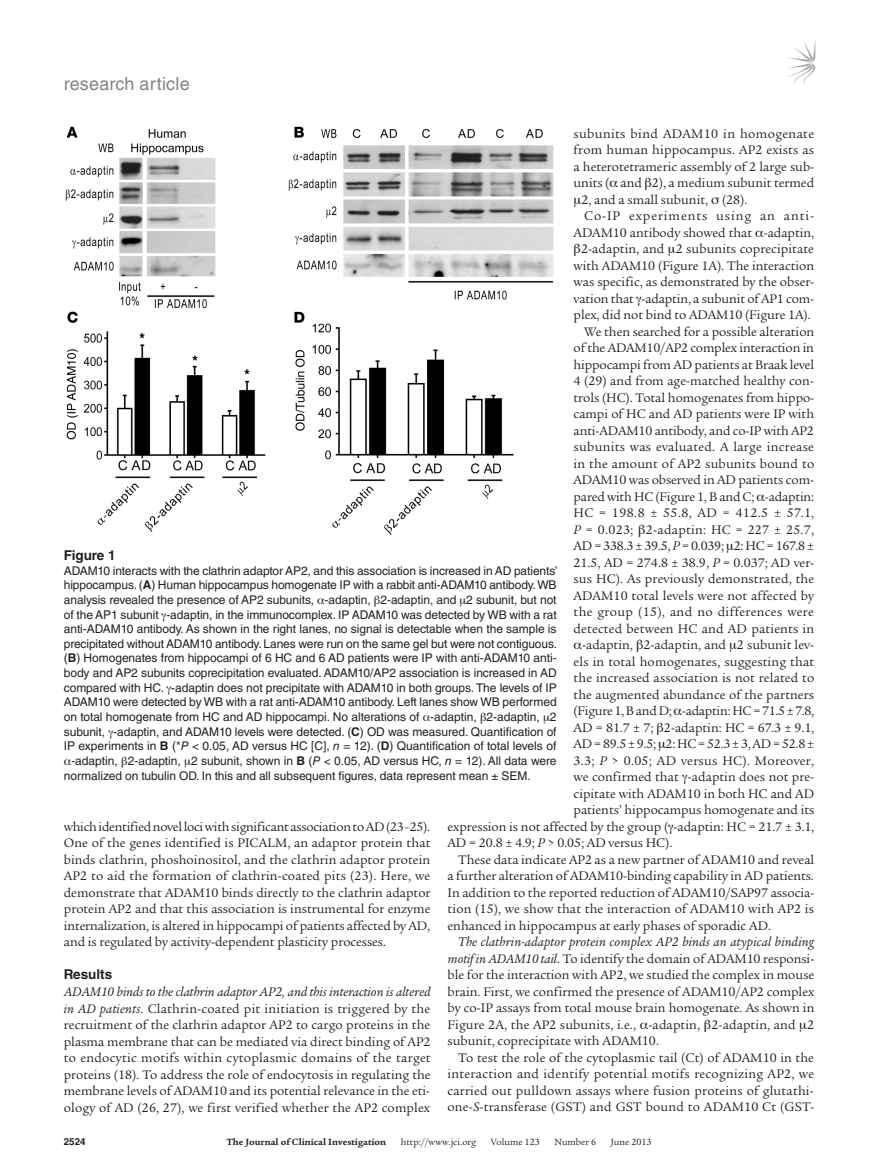
<style>
.page{position:relative;width:878px;height:1175px;background:#fff}
.page>*{position:absolute;margin:0;border:0;box-sizing:border-box;transform-origin:0 0}
.t1{font:18px "Helvetica LT Std";letter-spacing:.01em;color:#808285}
.t2{font:13.5px/16.5px "Legacy Serif Std";color:#231f20;text-align:justify}
.t3{font:13.5px "Legacy Serif Std";letter-spacing:.02em;color:#231f20}
.t4{font:13.5px "Legacy Serif Std";letter-spacing:.025em;color:#231f20}
.t5{font:13.5px "Legacy Serif Std";letter-spacing:-.02em;color:#231f20}
.t6{font:13.5px "Legacy Serif Std";letter-spacing:.07em;color:#231f20}
.t7{font:13.5px "Legacy Serif Std";letter-spacing:.03em;color:#231f20}
.t8{font:700 13.5px "Helvetica LT Std";color:#231f20}
.t9{font:12px "Helvetica LT Std";letter-spacing:-.005em;color:#231f20}
.t10{font:9.75px "Legacy Serif Std";color:#231f20}
.t11{font:700 9.75px "Legacy Serif Std";color:#231f20}
.t12{font:700 9.75px "Helvetica LT Std";color:#231f20}
.s1{font-style:italic}
.s2{font-weight:700}
</style>
<div class="page">
<svg style="left:789px;top:42px;width:26px;height:43px"></svg>
<img style="left:65px;top:126px;width:489px;height:409px">
<h1 class="t1" style="left:64px;top:73px;width:127px">research article</h1>
<p class="t4" style="left:573px;top:126px;width:242px">subunits bind ADAM10 in homogenate</p>
<p class="t2" style="left:573px;top:142px;width:242px">from human hippocampus. AP2 exists as</p>
<p class="t2" style="left:573px;top:158px;width:242px">a heterotetrameric assembly of 2 large sub-</p>
<p class="t2" style="left:573px;top:175px;width:242px">units ( and 2), a medium subunit termed</p>
<p class="t2" style="left:581px;top:191px;width:168px">2, and a small subunit, (28).</p>
<p class="t6" style="left:584px;top:208px;width:231px">Co-IP experiments using an anti-</p>
<p class="t2" style="left:573px;top:224px;width:242px">ADAM10 antibody showed that -adaptin,</p>
<p class="t2" style="left:581px;top:241px;width:234px">2-adaptin, and 2 subunits coprecipitate</p>
<p class="t2" style="left:573px;top:257px;width:242px">with ADAM10 (Figure 1A). The interaction</p>
<p class="t2" style="left:573px;top:274px;width:242px">was specific, as demonstrated by the obser-</p>
<p class="t2" style="left:573px;top:290px;width:242px">vation that -adaptin, a subunit of AP1 com-</p>
<p class="t2" style="left:573px;top:307px;width:238px">plex, did not bind to ADAM10 (Figure 1A).</p>
<p class="t2" style="left:584px;top:323px;width:231px">We then searched for a possible alteration</p>
<p class="t2" style="left:573px;top:340px;width:242px">of the ADAM10/AP2 complex interaction in</p>
<p class="t2" style="left:573px;top:356px;width:242px">hippocampi from AD patients at Braak level</p>
<p class="t2" style="left:573px;top:373px;width:242px">4 (29) and from age-matched healthy con-</p>
<p class="t2" style="left:573px;top:389px;width:242px">trols (HC). Total homogenates from hippo-</p>
<p class="t2" style="left:573px;top:406px;width:242px">campi of HC and AD patients were IP with</p>
<p class="t2" style="left:573px;top:422px;width:242px">anti-ADAM10 antibody, and co-IP with AP2</p>
<p class="t3" style="left:573px;top:439px;width:242px">subunits was evaluated. A large increase</p>
<p class="t2" style="left:573px;top:455px;width:242px">in the amount of AP2 subunits bound to</p>
<p class="t2" style="left:573px;top:472px;width:242px">ADAM10 was observed in AD patients com-</p>
<p class="t2" style="left:573px;top:488px;width:242px">pared with HC (Figure 1, B and C; -adaptin:</p>
<p class="t7" style="left:573px;top:505px;width:242px">HC = 198.8 ± 55.8, AD = 412.5 ± 57.1,</p>
<p class="t3" style="left:573px;top:522px;width:242px"><span class="s1">P</span> = 0.023; 2-adaptin: HC = 227 ± 25.7,</p>
<p class="t2" style="left:573px;top:538px;width:242px">AD = 338.3 ± 39.5, <span class="s1">P</span> = 0.039; 2: HC = 167.8 ±</p>
<p class="t2" style="left:573px;top:554px;width:242px">21.5, AD = 274.8 ± 38.9, <span class="s1">P</span> = 0.037; AD ver-</p>
<p class="t2" style="left:573px;top:571px;width:242px">sus HC). As previously demonstrated, the</p>
<p class="t2" style="left:573px;top:587px;width:242px">ADAM10 total levels were not affected by</p>
<p class="t4" style="left:573px;top:604px;width:242px">the group (15), and no differences were</p>
<p class="t2" style="left:573px;top:620px;width:242px">detected between HC and AD patients in</p>
<p class="t2" style="left:582px;top:637px;width:233px">-adaptin, 2-adaptin, and 2 subunit lev-</p>
<p class="t2" style="left:573px;top:653px;width:242px">els in total homogenates, suggesting that</p>
<p class="t2" style="left:573px;top:670px;width:242px">the increased association is not related to</p>
<p class="t2" style="left:573px;top:686px;width:242px">the augmented abundance of the partners</p>
<p class="t5" style="left:573px;top:703px;width:242px">(Figure 1, B and D; -adaptin: HC = 71.5 ± 7.8,</p>
<p class="t2" style="left:573px;top:719px;width:242px">AD = 81.7 ± 7; 2-adaptin: HC = 67.3 ± 9.1,</p>
<p class="t2" style="left:573px;top:736px;width:242px">AD = 89.5 ± 9.5; 2: HC = 52.3 ± 3, AD = 52.8 ±</p>
<p class="t3" style="left:573px;top:753px;width:242px">3.3; <span class="s1">P</span> &gt; 0.05; AD versus HC). Moreover,</p>
<p class="t2" style="left:573px;top:769px;width:242px">we confirmed that -adaptin does not pre-</p>
<p class="t2" style="left:573px;top:785px;width:242px">cipitate with ADAM10 in both HC and AD</p>
<p class="t2" style="left:573px;top:802px;width:242px">patients’ hippocampus homogenate and its</p>
<p class="t2" style="left:447px;top:818px;width:368px">expression is not affected by the group ( -adaptin: HC = 21.7 ± 3.1,</p>
<p class="t2" style="left:447px;top:835px;width:226px">AD = 20.8 ± 4.9; <span class="s1">P</span> &gt; 0.05; AD versus HC).</p>
<p class="t2" style="left:458px;top:851px;width:357px">These data indicate AP2 as a new partner of ADAM10 and reveal</p>
<p class="t2" style="left:447px;top:868px;width:368px">a further alteration of ADAM10-binding capability in AD patients.</p>
<p class="t2" style="left:447px;top:884px;width:368px">In addition to the reported reduction of ADAM10/SAP97 associa-</p>
<p class="t2" style="left:447px;top:901px;width:368px">tion (15), we show that the interaction of ADAM10 with AP2 is</p>
<p class="t2" style="left:447px;top:917px;width:325px">enhanced in hippocampus at early phases of sporadic AD.</p>
<p class="t2" style="left:447px;top:934px;width:368px;text-indent:11px"><span class="s1">The clathrin-adaptor protein complex AP2 binds an atypical binding motif in ADAM10 tail</span>. To identify the domain of ADAM10 responsi&shy;ble for the interaction with AP2, we studied the complex in mouse brain. First, we confirmed the presence of ADAM10/AP2 complex by co-IP assays from total mouse brain homogenate. As shown in Figure 2A, the AP2 subunits, i.e., -adaptin, 2-adaptin, and 2 subunit, coprecipitate with ADAM10.</p>
<p class="t2" style="left:447px;top:1049px;width:368px;text-indent:11px">To test the role of the cytoplasmic tail (Ct) of ADAM10 in the interaction and identify potential motifs recognizing AP2, we carried out pulldown assays where fusion proteins of glutathi&shy;one-<span class="s1">S</span>-transferase (GST) and GST bound to ADAM10 Ct (GST-</p>
<p class="t8" style="left:64px;top:547px;width:53px">Figure 1</p>
<p class="t9" style="left:64px;top:563px;width:495px">ADAM10 interacts with the clathrin adaptor AP2, and this association is increased in AD patients’</p>
<p class="t9" style="left:64px;top:578px;width:494px">hippocampus. (<span class="s2">A</span>) Human hippocampus homogenate IP with a rabbit anti-ADAM10 antibody. WB</p>
<p class="t9" style="left:64px;top:593px;width:494px">analysis revealed the presence of AP2 subunits, -adaptin, 2-adaptin, and 2 subunit, but not</p>
<p class="t9" style="left:64px;top:607px;width:494px">of the AP1 subunit -adaptin, in the immunocomplex. IP ADAM10 was detected by WB with a rat</p>
<p class="t9" style="left:64px;top:622px;width:494px">anti-ADAM10 antibody. As shown in the right lanes, no signal is detectable when the sample is</p>
<p class="t9" style="left:64px;top:636px;width:495px">precipitated without ADAM10 antibody. Lanes were run on the same gel but were not contiguous.</p>
<p class="t9" style="left:64px;top:651px;width:494px">(<span class="s2">B</span>) Homogenates from hippocampi of 6 HC and 6 AD patients were IP with anti-ADAM10 anti-</p>
<p class="t9" style="left:64px;top:666px;width:494px">body and AP2 subunits coprecipitation evaluated. ADAM10/AP2 association is increased in AD</p>
<p class="t9" style="left:64px;top:680px;width:494px">compared with HC. -adaptin does not precipitate with ADAM10 in both groups. The levels of IP</p>
<p class="t9" style="left:64px;top:695px;width:494px">ADAM10 were detected by WB with a rat anti-ADAM10 antibody. Left lanes show WB performed</p>
<p class="t9" style="left:64px;top:710px;width:494px">on total homogenate from HC and AD hippocampi. No alterations of -adaptin, 2-adaptin, 2</p>
<p class="t9" style="left:64px;top:724px;width:494px">subunit, -adaptin, and ADAM10 levels were detected. (<span class="s2">C</span>) OD was measured. Quantification of</p>
<p class="t9" style="left:64px;top:739px;width:494px">IP experiments in <span class="s2">B</span> (*<span class="s1">P</span> &lt; 0.05, AD versus HC [C], <span class="s1">n</span> = 12). (<span class="s2">D</span>) Quantification of total levels of</p>
<p class="t9" style="left:71px;top:753px;width:486px">-adaptin, 2-adaptin, 2 subunit, shown in <span class="s2">B</span> (<span class="s1">P</span> &lt; 0.05, AD versus HC, <span class="s1">n</span> = 12). All data were</p>
<p class="t9" style="left:64px;top:768px;width:468px">normalized on tubulin OD. In this and all subsequent figures, data represent mean ± SEM.</p>
<p class="t2" style="left:64px;top:818px;width:368px">which identified novel loci with significant association to AD (23–25).<br>One of the genes identified is PICALM, an adaptor protein that binds clathrin, phoshoinositol, and the clathrin adaptor protein AP2 to aid the formation of clathrin-coated pits (23). Here, we demonstrate that ADAM10 binds directly to the clathrin adaptor protein AP2 and that this association is instrumental for enzyme internalization, is altered in hippocampi of patients affected by AD, and is regulated by activity-dependent plasticity processes.</p>
<p class="t8" style="left:64px;top:966px;width:50px">Results</p>
<p class="t2" style="left:64px;top:983px;width:368px"><span class="s1">ADAM10 binds to the clathrin adaptor AP2, and this interaction is altered in AD patients</span>. Clathrin-coated pit initiation is triggered by the recruitment of the clathrin adaptor AP2 to cargo proteins in the plasma membrane that can be mediated via direct binding of AP2 to endocytic motifs within cytoplasmic domains of the target proteins (18). To address the role of endocytosis in regulating the membrane levels of ADAM10 and its potential relevance in the eti&shy;ology of AD (26, 27), we first verified whether the AP2 complex</p>
<p class="t12" style="left:64px;top:1135px;width:23px">2524</p>
<p class="t11" style="left:226px;top:1135px;width:161px">The Journal of Clinical Investigation</p>
<p class="t10" style="left:401px;top:1136px;width:77px">http://www.jci.org</p>
<p class="t10" style="left:491px;top:1136px;width:50px">Volume 123</p>
<p class="t10" style="left:554px;top:1136px;width:43px">Number 6</p>
<p class="t10" style="left:610px;top:1136px;width:42px">June 2013</p>
</div>
